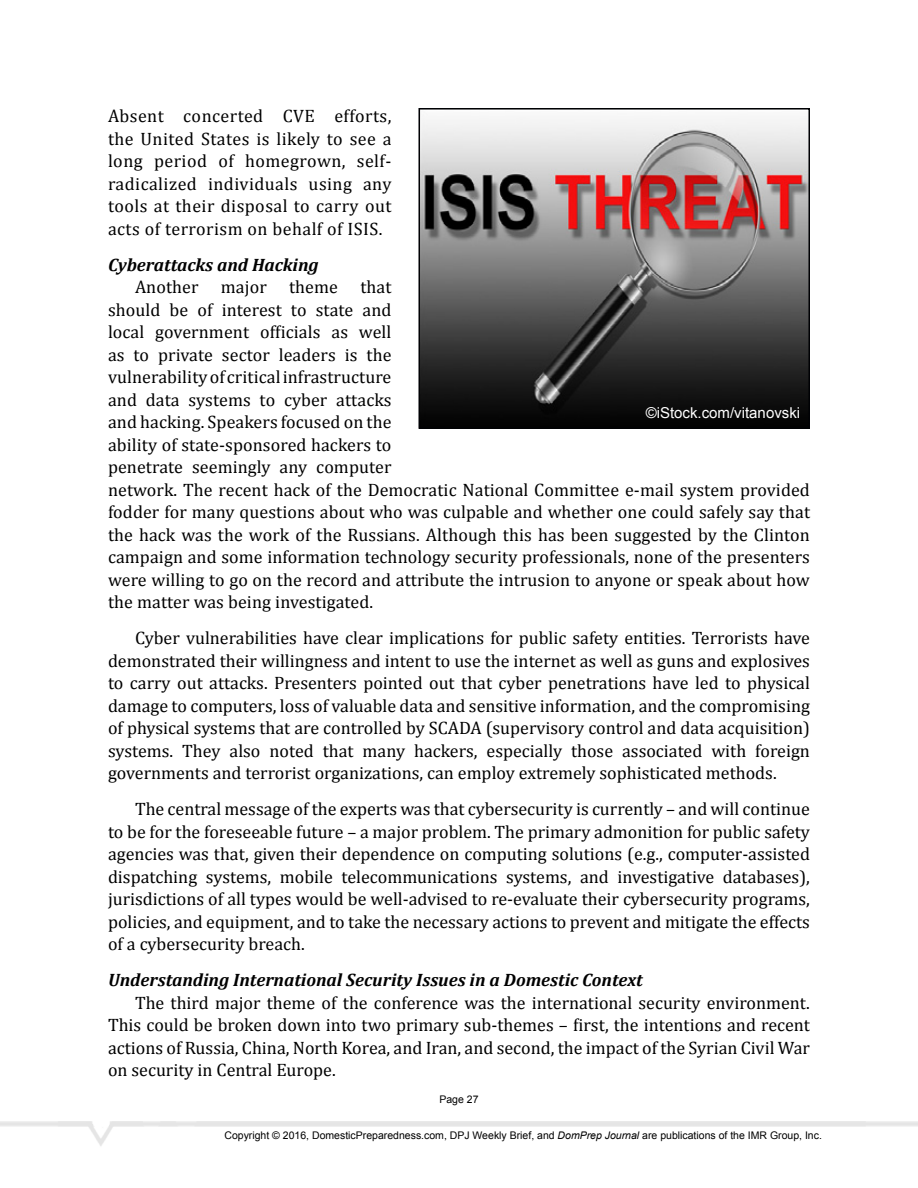
<style>
.page{position:relative;width:918px;height:1188px;background:#fff}
.page>*{position:absolute;margin:0;border:0;box-sizing:border-box;transform-origin:0 0}
.t1{font:18px/22.5px "Cambria";letter-spacing:.005em;color:#000;text-align:justify}
.t2{font:italic 700 18px "Cambria";color:#000}
.t3{font:15px "Arial";color:#fff}
.t4{font:10.5px "Arial";color:#000}
.s1{font-style:italic}
</style>
<div class="page">
<img style="left:421px;top:119px;width:386px;height:307px">
<div style="left:418px;top:108px;width:392px;height:321px;border:2px solid #000104"></div>
<p class="t1" style="left:108px;top:105px;width:285px">Absent concerted CVE efforts, the United States is likely to see a long period of homegrown, self&shy;radicalized individuals using any tools at their disposal to carry out acts of terrorism on behalf of ISIS.</p>
<p class="t2" style="left:108px;top:253px;width:212px">Cyberattacks and Hacking</p>
<p class="t1" style="left:108px;top:276px;width:704px;text-align:left;text-indent:27px">Another major theme that<br>should be of interest to state and<br>local government officials as well<br>as to private sector leaders is the<br>vulnerability of critical infrastructure<br>and data systems to cyber attacks<br>and hacking. Speakers focused on the<br>ability of state-sponsored hackers to<br>penetrate seemingly any computer<br>network. The recent hack of the Democratic National Committee e-mail system provided fodder for many questions about who was culpable and whether one could safely say that the hack was the work of the Russians. Although this has been suggested by the Clinton campaign and some information technology security professionals, none of the presenters were willing to go on the record and attribute the intrusion to anyone or speak about how the matter was being investigated.</p>
<p class="t1" style="left:108px;top:627px;width:703px;text-indent:27px">Cyber vulnerabilities have clear implications for public safety entities. Terrorists have demonstrated their willingness and intent to use the internet as well as guns and explosives to carry out attacks. Presenters pointed out that cyber penetrations have led to physical damage to computers, loss of valuable data and sensitive information, and the compromising of physical systems that are controlled by SCADA (supervisory control and data acquisition) systems. They also noted that many hackers, especially those associated with foreign governments and terrorist organizations, can employ extremely sophisticated methods.</p>
<p class="t1" style="left:108px;top:798px;width:704px;text-indent:27px">The central message of the experts was that cybersecurity is currently – and will continue to be for the foreseeable future – a major problem. The primary admonition for public safety agencies was that, given their dependence on computing solutions (e.g., computer-assisted dispatching systems, mobile telecommunications systems, and investigative databases), jurisdictions of all types would be well-advised to re-evaluate their cybersecurity programs, policies, and equipment, and to take the necessary actions to prevent and mitigate the effects of a cybersecurity breach.</p>
<p class="t2" style="left:108px;top:969px;width:536px">Understanding International Security Issues in a Domestic Context</p>
<p class="t1" style="left:108px;top:991px;width:703px;text-indent:27px">The third major theme of the conference was the international security environment.<br>This could be broken down into two primary sub-themes – first, the intentions and recent actions of Russia, China, North Korea, and Iran, and second, the impact of the Syrian Civil War on security in Central Europe.</p>
<p class="t3" style="left:646px;top:403px;width:156px">©iStock.com/vitanovski</p>
<p class="t4" style="left:439px;top:1092px;width:41px">Page 27</p>
<p class="t4" style="left:224px;top:1128px;width:599px">Copyright © 2016, DomesticPreparedness.com, DPJ Weekly Brief, and <span class="s1">DomPrep Journal</span> are publications of the IMR Group, Inc.</p>
</div>
